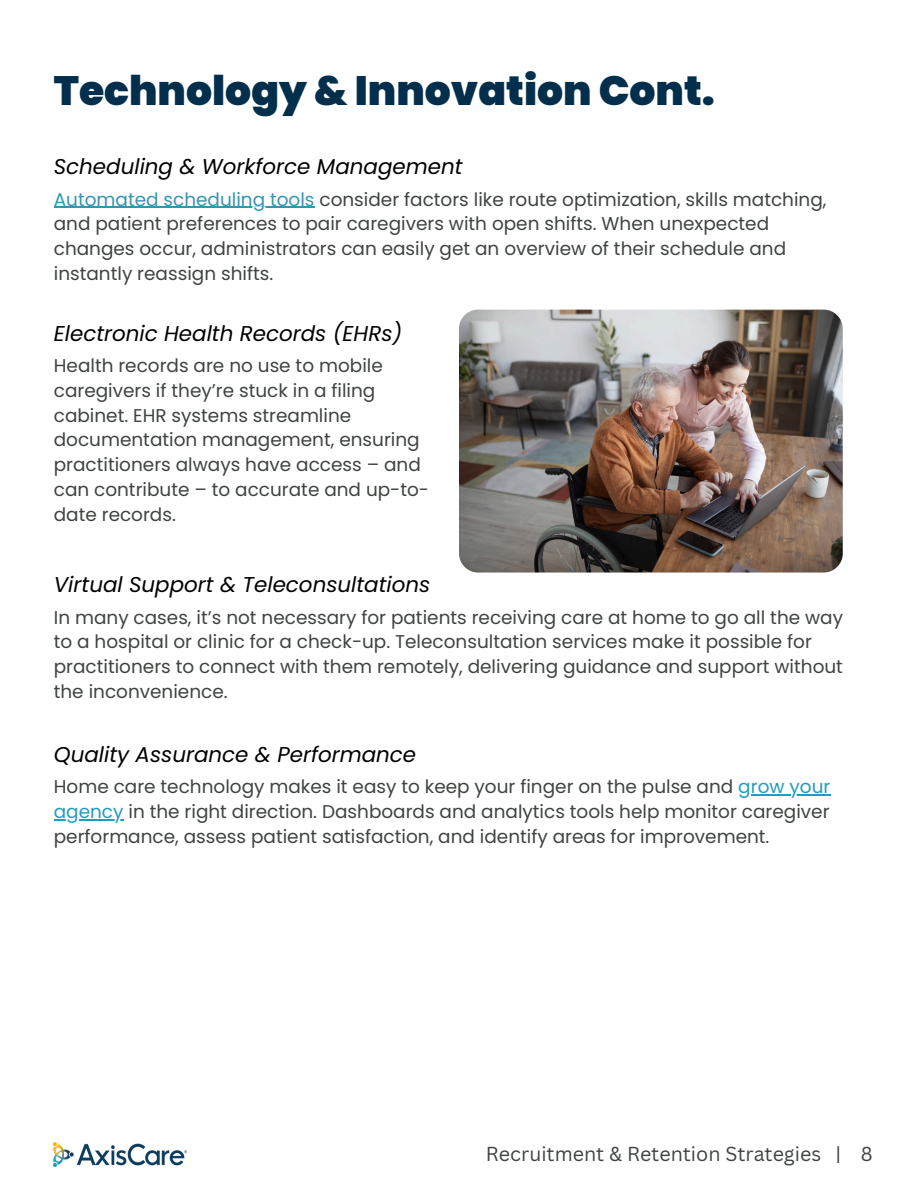
<style>
.page{position:relative;width:918px;height:1188px;background:#fff}
.page>*{position:absolute;margin:0;border:0;box-sizing:border-box;transform-origin:0 0}
.t1{font:900 40.95px "Poppins";color:#042f4c}
.t2{font:italic 21.45px "Poppins";color:#000}
.t3{font:19.65px "Canva Sans";color:#3f4440}
.t4{font:18.45px/24.8px "Poppins";color:#3f4440}
.s1{color:#3197b0}
.s2{color:#219dbc}
</style>
<div class="page">
<img style="left:54px;top:1143px;width:133px;height:24px">
<hr style="left:54px;top:207px;width:261px;height:1px;background:#3197b0">
<hr style="left:738px;top:794px;width:92px;height:1px;background:#219dbc">
<hr style="left:54px;top:819px;width:70px;height:1px;background:#219dbc">
<img style="left:459px;top:310px;width:384px;height:263px;border-radius:19px">
<p class="t1" style="left:54px;top:62px;width:663px">Technology &amp; Innovation Cont.</p>
<p class="t2" style="left:54px;top:152px;width:410px">Scheduling &amp; Workforce Management</p>
<p class="t4" style="left:54px;top:187px;width:774px"><span class="s1">Automated scheduling tools</span> consider factors like route optimization, skills matching, and patient preferences to pair caregivers with open shifts. When unexpected changes occur, administrators can easily get an overview of their schedule and instantly reassign shifts.</p>
<p class="t2" style="left:54px;top:318px;width:350px">Electronic Health Records (EHRs)</p>
<p class="t4" style="left:54px;top:353px;width:377px">Health records are no use to mobile caregivers if they’re stuck in a filing cabinet. EHR systems streamline documentation management, ensuring practitioners always have access – and can contribute – to accurate and up-to&shy;date records.</p>
<p class="t2" style="left:54px;top:570px;width:378px">Virtual Support &amp; Teleconsultations</p>
<p class="t4" style="left:54px;top:605px;width:791px">In many cases, it’s not necessary for patients receiving care at home to go all the way to a hospital or clinic for a check-up. Teleconsultation services make it possible for practitioners to connect with them remotely, delivering guidance and support without the inconvenience.</p>
<h2 class="t2" style="left:54px;top:739px;width:364px">Quality Assurance &amp; Performance</h2>
<p class="t4" style="left:54px;top:774px;width:778px">Home care technology makes it easy to keep your finger on the pulse and <span class="s2">grow your</span></p>
<p class="t4" style="left:54px;top:799px;width:777px"><span class="s2">agency</span> in the right direction. Dashboards and analytics tools help monitor caregiver performance, assess patient satisfaction, and identify areas for improvement.</p>
<p class="t3" style="left:486px;top:1140px;width:388px">Recruitment &amp; Retention Strategies | 8</p>
</div>
